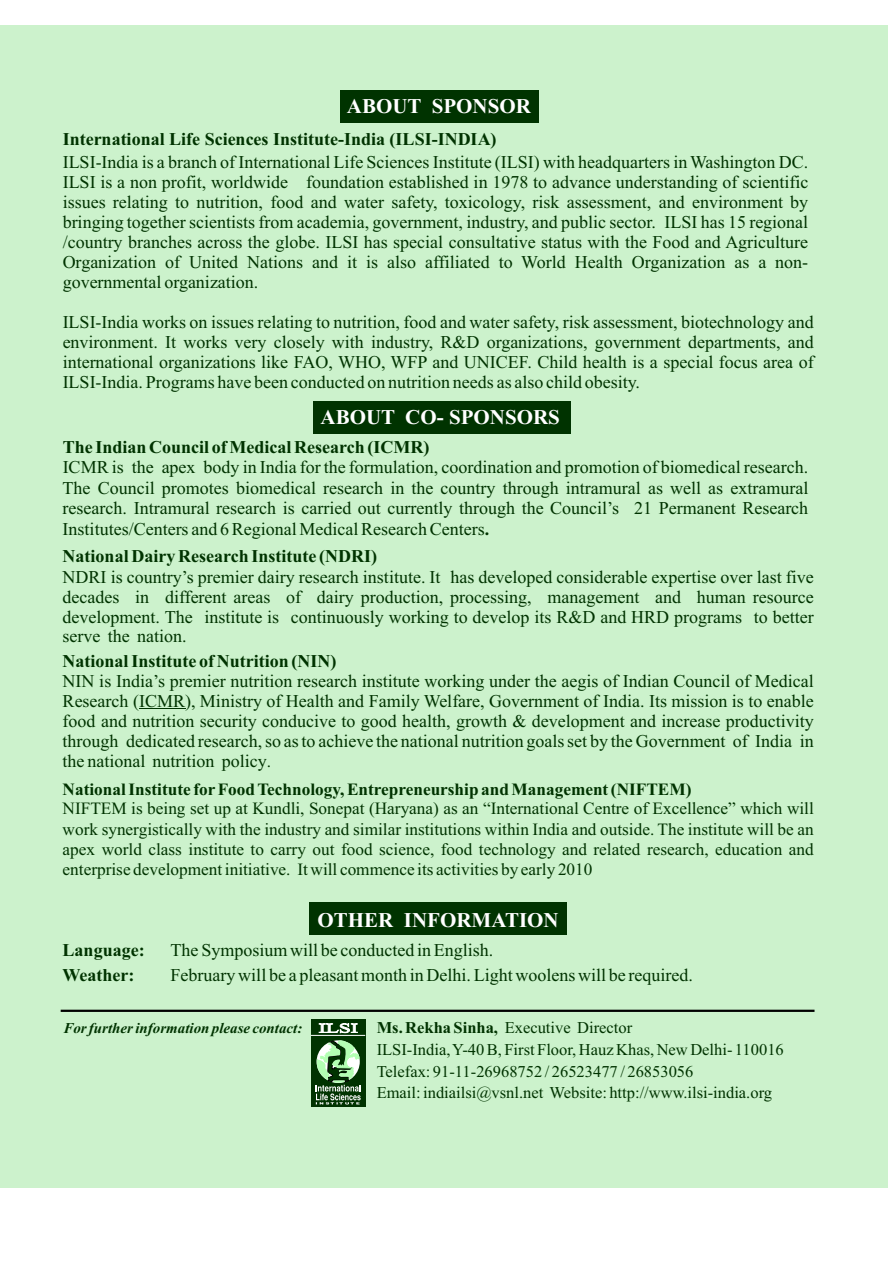
<style>
.page{position:relative;width:894px;height:1263px;background:#fff}
.page>*{position:absolute;margin:0;border:0;box-sizing:border-box;transform-origin:0 0}
.t1{font:700 21px "Times New Roman";color:#fff}
.t2{font:18px/20px "Times New Roman";color:#030;text-align:justify}
.t3{font:700 18px "Times New Roman";color:#030}
.t4{font:17.25px/20.2px "Times New Roman";color:#030;text-align:justify}
.t5{font:700 17.25px "Times New Roman";color:#030}
.t6{font:16.5px/21.8px "Times New Roman";color:#030}
.t7{font:italic 700 15px "Times New Roman";color:#030}
.s1{font-weight:700}
.s2{font-size:17.25px}
</style>
<div class="page">
<div style="left:0;top:25px;width:888px;height:1162px;background:#ccf2cc"></div>
<hr style="left:61px;top:1010px;width:754px;height:2px;background:#000">
<div style="left:341px;top:91px;width:198px;height:32px;background:#030"></div>
<div style="left:313px;top:401px;width:257px;height:33px;background:#030"></div>
<div style="left:310px;top:902px;width:257px;height:33px;background:#030"></div>
<hr style="left:139px;top:708px;width:46px;height:1px;background:#030">
<div style="left:311px;top:1020px;width:54px;height:87px;background:#030"></div>
<hr style="left:311px;top:1035px;width:54px;height:1px;background:#fff">
<svg style="left:319px;top:1023px;width:38px;height:10px"></svg>
<svg style="left:316px;top:1040px;width:45px;height:64px"></svg>
<p class="t1" style="left:347px;top:99px;width:185px">ABOUT SPONSOR</p>
<p class="t3" style="left:63px;top:133px;width:435px">International Life Sciences Institute-India (ILSI-INDIA)</p>
<p class="t2" style="left:63px;top:154px;width:747px">ILSI-India is a branch of International Life Sciences Institute (ILSI) with headquarters in Washington DC.<br>ILSI is a non profit, worldwide foundation established in 1978 to advance understanding of scientific issues relating to nutrition, food and water safety, toxicology, risk assessment, and environment by bringing together scientists from academia, government, industry, and public sector. ILSI has 15 regional /country branches across the globe. ILSI has special consultative status with the Food and Agriculture Organization of United Nations and it is also affiliated to World Health Organization as a non&shy;governmental organization.</p>
<p class="t2" style="left:63px;top:314px;width:753px">ILSI-India works on issues relating to nutrition, food and water safety, risk assessment, biotechnology and environment. It works very closely with industry, R&amp;D organizations, government departments, and international organizations like FAO, WHO, WFP and UNICEF. Child health is a special focus area of ILSI-India. Programs have been conducted on nutrition needs as also child obesity.</p>
<p class="t1" style="left:321px;top:410px;width:241px">ABOUT CO- SPONSORS</p>
<p class="t3" style="left:63px;top:441px;width:368px">The Indian Council of Medical Research (ICMR)</p>
<p class="t2" style="left:63px;top:459px;width:747px;line-height:20.5px">ICMR is the apex body in India for the formulation, coordination and promotion of biomedical research.<br>The Council promotes biomedical research in the country through intramural as well as extramural research. Intramural research is carried out currently through the Council’s 21 Permanent Research Institutes/Centers and 6 Regional Medical Research Centers<span class="s1">.</span></p>
<p class="t3" style="left:63px;top:550px;width:316px">National Dairy Research Institute (NDRI)</p>
<p class="t2" style="left:63px;top:568px;width:753px">NDRI is country’s premier dairy research institute. It has developed considerable expertise over last five decades in different areas of dairy production, processing, management and human resource development. The institute is continuously working to develop its R&amp;D and HRD programs to better serve the nation.</p>
<p class="t3" style="left:63px;top:655px;width:275px">National Institute of Nutrition (NIN)</p>
<p class="t2" style="left:63px;top:673px;width:753px">NIN is India’s premier nutrition research institute working under the aegis of Indian Council of Medical Research (ICMR), Ministry of Health and Family Welfare, Government of India. Its mission is to enable food and nutrition security conducive to good health, growth &amp; development and increase productivity through dedicated research, so as to achieve the national nutrition goals set by the Government of India in the national nutrition policy<span class="s2">.</span></p>
<p class="t5" style="left:63px;top:783px;width:630px">National Institute for Food Technology, Entrepreneurship and Management (NIFTEM)</p>
<p class="t4" style="left:63px;top:800px;width:753px">NIFTEM is being set up at Kundli, Sonepat (Haryana) as an “International Centre of Excellence” which will work synergistically with the industry and similar institutions within India and outside. The institute will be an apex world class institute to carry out food science, food technology and related research, education and enterprise development initiative. It will commence its activities by early 2010</p>
<p class="t1" style="left:318px;top:913px;width:243px">OTHER INFORMATION</p>
<p class="t3" style="left:63px;top:944px;width:84px">Language:</p>
<p class="t2" style="left:171px;top:942px;width:324px">The Symposium will be conducted in English.</p>
<p class="t3" style="left:63px;top:969px;width:73px">Weather:</p>
<p class="t2" style="left:171px;top:967px;width:524px">February will be a pleasant month in Delhi. Light woolens will be required.</p>
<p class="t7" style="left:63px;top:1023px;width:241px">For further information please contact:</p>
<p class="t6" style="left:377px;top:1018px;width:409px"><span class="s1">Ms. Rekha Sinha,</span> Executive Director<br>ILSI-India, Y-40 B, First Floor, Hauz Khas, New Delhi- 110016<br>Telefax: 91-11-26968752 / 26523477 / 26853056<br>Email: indiailsi@vsnl.net Website: http://www.ilsi-india.org</p>
</div>
